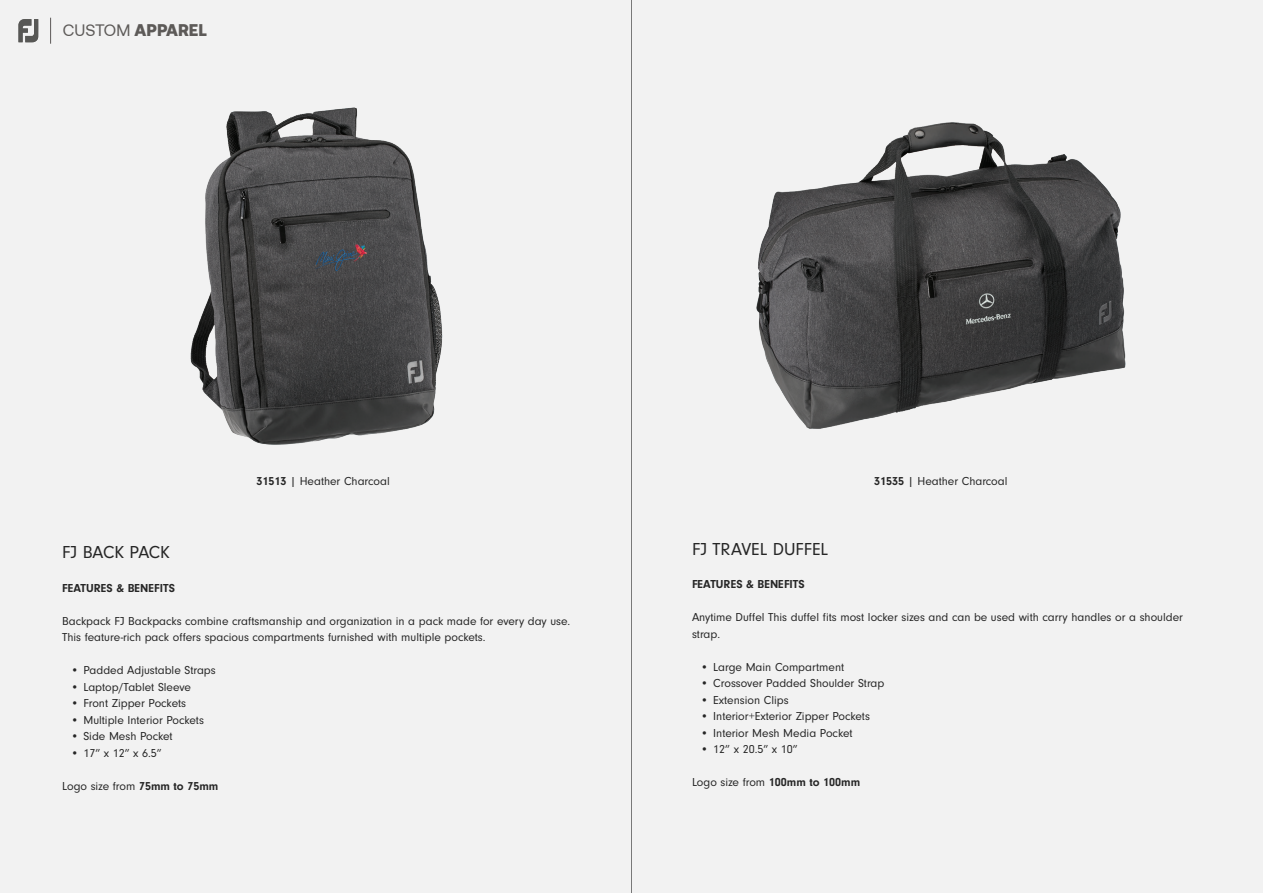
<style>
.page{position:relative;width:1263px;height:893px;background:#f2f2f2}
.page>*{position:absolute;margin:0;border:0;box-sizing:border-box;transform-origin:0 0}
.t1{font:18px "Neuzeit Gro";color:#262626}
.t2{font:900 16.5px "Aeonik";color:#5d5a58}
.t3{font:12px/16.5px "Neuzeit Gro";color:#262626}
.t4{font:700 12px "Neuzeit Gro";color:#262626}
.s1{font-weight:400}
.s2{font-weight:700}
</style>
<div class="page">
<svg style="left:19px;top:19px;width:19px;height:23px"></svg>
<svg style="left:50px;top:18px;width:1px;height:26px"></svg>
<img style="left:190px;top:107px;width:253px;height:338px">
<hr style="left:631px;top:0;width:1px;height:893px;background:#000">
<img style="left:756px;top:122px;width:370px;height:307px">
<p class="t2" style="left:63px;top:21px;width:146px"><span class="s1">CUSTOM</span> APPAREL</p>
<p class="t3" style="left:256px;top:473px;width:135px"><span class="s2">31513</span> | Heather Charcoal</p>
<p class="t1" style="left:62px;top:542px;width:109px">FJ BACK PACK</p>
<p class="t4" style="left:62px;top:581px;width:114px">FEATURES &amp; BENEFITS</p>
<p class="t3" style="left:62px;top:613px;width:510px">Backpack FJ Backpacks combine craftsmanship and organization in a pack made for every day use.<br>This feature-rich pack offers spacious compartments furnished with multiple pockets.</p>
<p class="t3" style="left:71px;top:662px;width:147px">• Padded Adjustable Straps</p>
<p class="t3" style="left:71px;top:679px;width:122px">• Laptop/Tablet Sleeve</p>
<p class="t3" style="left:71px;top:695px;width:117px">• Front Zipper Pockets</p>
<p class="t3" style="left:71px;top:712px;width:135px">• Multiple Interior Pockets</p>
<p class="t3" style="left:71px;top:728px;width:103px">• Side Mesh Pocket</p>
<p class="t3" style="left:71px;top:745px;width:93px">• 17” x 12” x 6.5”</p>
<p class="t3" style="left:62px;top:778px;width:158px">Logo size from <span class="s2">75mm to 75mm</span></p>
<p class="t3" style="left:874px;top:473px;width:135px"><span class="s2">31535</span> | Heather Charcoal</p>
<p class="t1" style="left:692px;top:540px;width:138px">FJ TRAVEL DUFFEL</p>
<p class="t4" style="left:692px;top:578px;width:114px">FEATURES &amp; BENEFITS</p>
<p class="t3" style="left:692px;top:609px;width:492px">Anytime Duffel This duffel fits most locker sizes and can be used with carry handles or a shoulder strap.</p>
<p class="t3" style="left:700px;top:659px;width:145px">• Large Main Compartment</p>
<p class="t3" style="left:700px;top:675px;width:185px">• Crossover Padded Shoulder Strap</p>
<p class="t3" style="left:700px;top:692px;width:90px">• Extension Clips</p>
<p class="t3" style="left:700px;top:708px;width:171px">• Interior+Exterior Zipper Pockets</p>
<p class="t3" style="left:700px;top:725px;width:153px">• Interior Mesh Media Pocket</p>
<p class="t3" style="left:700px;top:741px;width:99px">• 12” x 20.5” x 10”</p>
<p class="t3" style="left:692px;top:774px;width:170px">Logo size from <span class="s2">100mm to 100mm</span></p>
</div>
